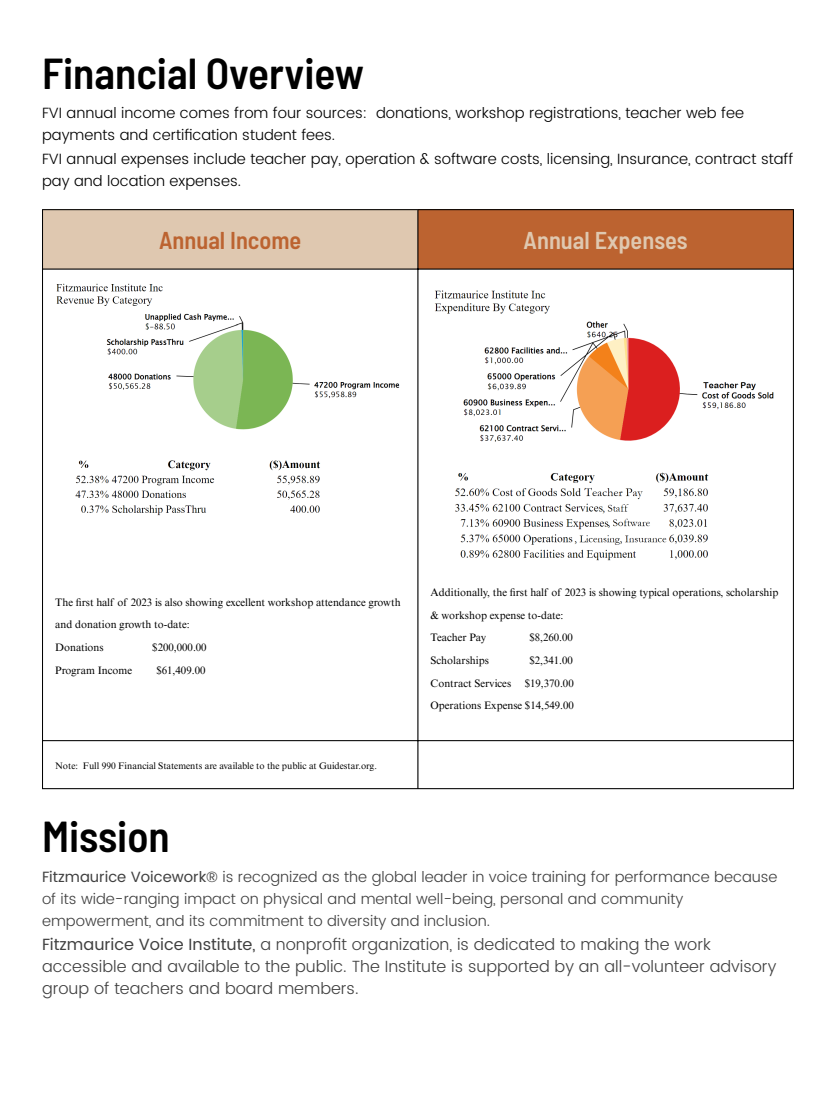
<style>
.page{position:relative;width:836px;height:1103px;background:#fff}
.page>*{position:absolute;margin:0;border:0;box-sizing:border-box;transform-origin:0 0}
.t1{font:600 semi-condensed 43.2px "Barlow";color:#000}
.t2{font:600 semi-condensed 24.3px "Barlow";color:#dfc8b0}
.t3{font:600 semi-condensed 24.3px "Barlow";color:#bc6330}
.t4{font:300 16.2px/22.4px "Poppins";color:#404040}
.t5{font:300 14.85px/22.6px "Poppins";color:#000}
.t6{font:300 14.85px/22.4px "Poppins";color:#404040}
.t7{font:10.8px/22.8px "Times NRMT Pro";color:#000}
.t8{font:9.45px "Times NRMT Pro";color:#000}
.s1{font-weight:400}
</style>
<div class="page">
<div style="left:42px;top:209px;width:376px;height:60px;background:#dfc8b0"></div>
<div style="left:417px;top:209px;width:376px;height:60px;background:#bc6330"></div>
<img style="left:56px;top:283px;width:344px;height:233px">
<img style="left:434px;top:290px;width:340px;height:271px">
<hr style="left:42px;top:210px;width:1px;height:578px;background:#000">
<hr style="left:417px;top:210px;width:1px;height:578px;background:#000">
<hr style="left:792px;top:210px;width:1px;height:578px;background:#000">
<hr style="left:42px;top:209px;width:751px;height:1px;background:#000">
<hr style="left:42px;top:268px;width:751px;height:1px;background:#000">
<hr style="left:42px;top:740px;width:751px;height:1px;background:#000">
<hr style="left:42px;top:788px;width:751px;height:1px;background:#000">
<p class="t1" style="left:42px;top:45px;width:323px">Financial Overview</p>
<p class="t5" style="left:42px;top:102px;width:752px">FVI annual income comes from four sources: donations, workshop registrations, teacher web fee payments and certification student fees.<br>FVI annual expenses include teacher pay, operation &amp; software costs, licensing, Insurance, contract staff pay and location expenses.</p>
<p class="t3" style="left:159px;top:224px;width:144px">Annual Income</p>
<p class="t2" style="left:523px;top:224px;width:165px">Annual Expenses</p>
<p class="t7" style="left:55px;top:592px;width:347px">The first half of 2023 is also showing excellent workshop attendance growth and donation growth to-date:<br>Donations</p>
<p class="t7" style="left:152px;top:638px;width:56px">$200,000.00</p>
<p class="t7" style="left:55px;top:660px;width:78px">Program Income</p>
<p class="t7" style="left:156px;top:660px;width:51px">$61,409.00</p>
<p class="t8" style="left:55px;top:762px;width:323px">Note: Full 990 Financial Statements are available to the public at Guidestar.org.</p>
<p class="t7" style="left:430px;top:582px;width:349px">Additionally, the first half of 2023 is showing typical operations, scholarship &amp; workshop expense to-date:<br>Teacher Pay</p>
<p class="t7" style="left:529px;top:627px;width:45px">$8,260.00</p>
<p class="t7" style="left:430px;top:650px;width:145px;text-align:justify;text-indent:99px">$2,341.00<br>Contract Services $19,370.00<br>Operations Expense $14,549.00</p>
<p class="t7" style="left:430px;top:650px;width:60px">Scholarships</p>
<p class="t1" style="left:42px;top:809px;width:129px">Mission</p>
<p class="t6" style="left:42px;top:865px;width:737px"><span class="s1">Fitzmaurice Voicework®</span> is recognized as the global leader in voice training for performance because of its wide-ranging impact on physical and mental well-being, personal and community empowerment, and its commitment to diversity and inclusion.</p>
<p class="t4" style="left:42px;top:933px;width:735px"><span class="s1">Fitzmaurice Voice Institute,</span> a nonprofit organization, is dedicated to making the work accessible and available to the public. The Institute is supported by an all-volunteer advisory group of teachers and board members.</p>
</div>
